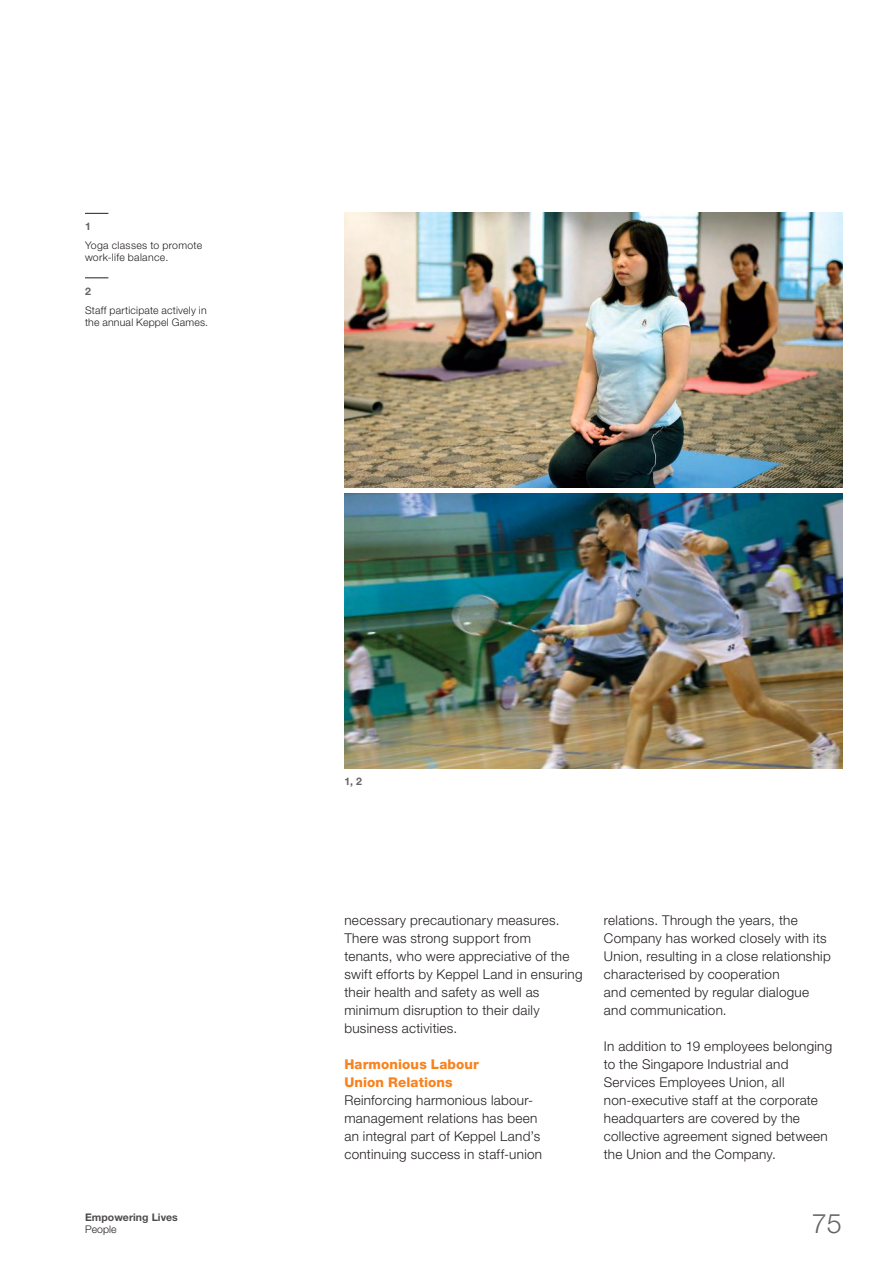
<style>
.page{position:relative;width:893px;height:1263px;background:#fff}
.page>*{position:absolute;margin:0;border:0;box-sizing:border-box;transform-origin:0 0}
.t1{font:300 27px "Helvetica Neue";color:#656365}
.t2{font:300 13.5px/18px "Helvetica Neue";letter-spacing:.02em;color:#241f1f}
.t3{font:800 13.5px/18px "Helvetica Neue";letter-spacing:.01em;color:#f8821e}
.t4{font:300 10.5px/12px "Helvetica Neue";letter-spacing:.02em;color:#241f1f}
.t5{font:700 10.5px "Helvetica Neue";letter-spacing:.005em;color:#4e4b4c}
.t6{font:700 10.5px "Helvetica Neue";color:#656365}
</style>
<div class="page">
<img style="left:344px;top:494px;width:498px;height:274px">
<img style="left:344px;top:213px;width:498px;height:274px">
<svg style="left:85px;top:213px;width:23px;height:1px"></svg>
<svg style="left:85px;top:277px;width:23px;height:1px"></svg>
<p class="t6" style="left:85px;top:223px;width:7px">1</p>
<p class="t4" style="left:85px;top:240px;width:119px">Yoga classes to promote work-life balance.</p>
<p class="t6" style="left:85px;top:287px;width:7px">2</p>
<p class="t4" style="left:85px;top:305px;width:125px">Staff participate actively in the annual Keppel Games.</p>
<p class="t5" style="left:85px;top:1214px;width:94px">Empowering Lives</p>
<p class="t4" style="left:85px;top:1224px;width:33px">People</p>
<p class="t6" style="left:344px;top:778px;width:19px">1, 2</p>
<p class="t2" style="left:344px;top:912px;width:240px">necessary precautionary measures.<br>There was strong support from<br>tenants, who were appreciative of the swift efforts by Keppel Land in ensuring their health and safety as well as minimum disruption to their daily business activities.</p>
<p class="t3" style="left:344px;top:1056px;width:136px">Harmonious Labour<br>Union Relations</p>
<p class="t2" style="left:344px;top:1092px;width:199px">Reinforcing harmonious labour&shy;management relations has been an integral part of Keppel Land’s continuing success in staff-union</p>
<p class="t2" style="left:604px;top:912px;width:228px">relations. Through the years, the<br>Company has worked closely with its<br>Union, resulting in a close relationship characterised by cooperation<br>and cemented by regular dialogue and communication.</p>
<p class="t2" style="left:604px;top:1038px;width:230px">In addition to 19 employees belonging to the Singapore Industrial and Services Employees Union, all non-executive staff at the corporate headquarters are covered by the collective agreement signed between the Union and the Company.</p>
<h1 class="t1" style="left:812px;top:1214px;width:32px">75</h1>
</div>
